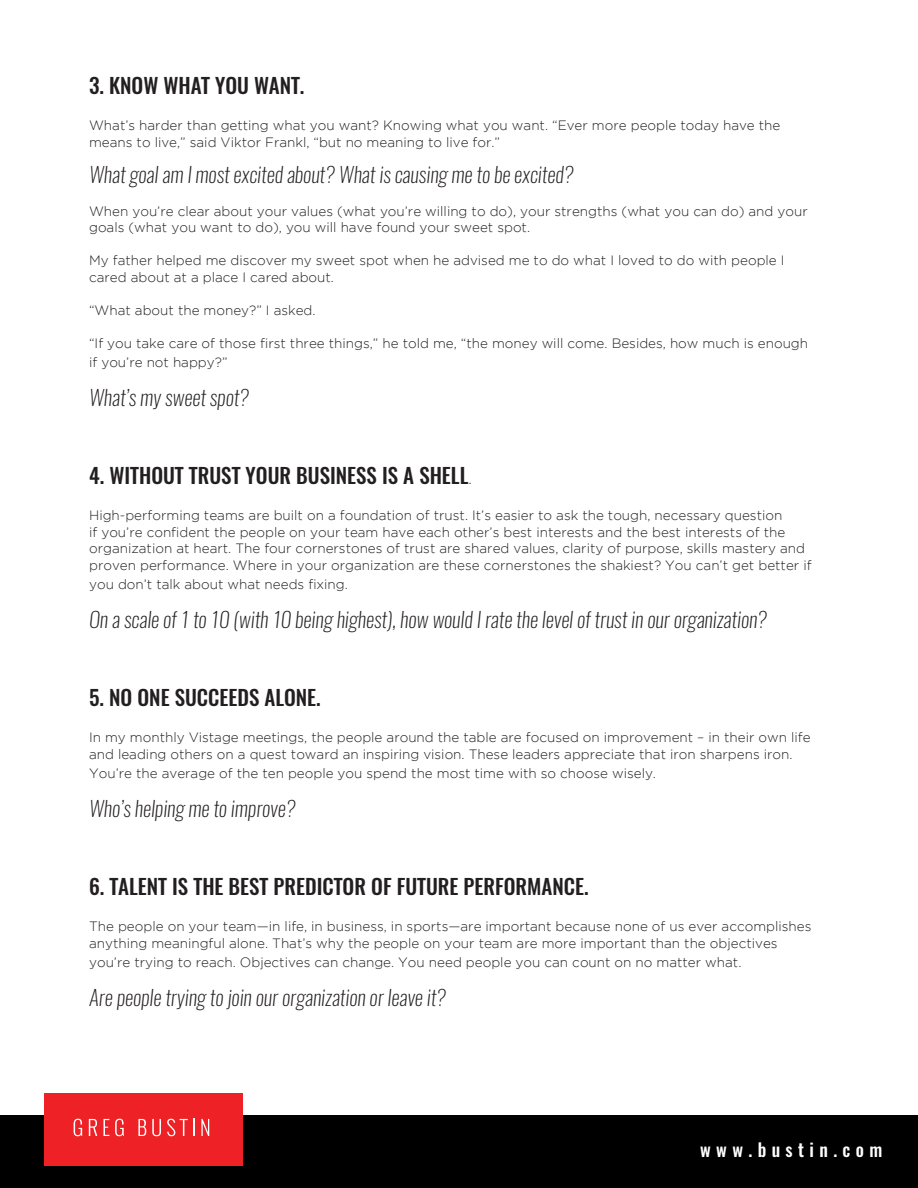
<style>
.page{position:relative;width:918px;height:1188px;background:#fff}
.page>*{position:absolute;margin:0;border:0;box-sizing:border-box;transform-origin:0 0}
.t1{font:italic 200 21px "Oswald";color:#231f20}
.t2{font:500 21px "Oswald";color:#231f20}
.t3{font:500 18px "Oswald";letter-spacing:.3em;color:#fff}
.t4{font:300 13.5px/16.5px "Gotham";color:#231f20}
.s1{font-family:"Gotham";font-weight:300;font-size:15px}
</style>
<div class="page">
<div style="left:0;top:1115px;width:918px;height:73px;background:#000"></div>
<div style="left:44px;top:1094px;width:199px;height:72px;background:#ed2126"></div>
<svg style="left:74px;top:1119px;width:8px;height:17px"></svg>
<svg style="left:89px;top:1119px;width:8px;height:17px"></svg>
<svg style="left:103px;top:1119px;width:6px;height:17px"></svg>
<svg style="left:115px;top:1119px;width:9px;height:17px"></svg>
<svg style="left:138px;top:1119px;width:8px;height:17px"></svg>
<svg style="left:152px;top:1119px;width:9px;height:17px"></svg>
<svg style="left:167px;top:1119px;width:27px;height:17px"></svg>
<svg style="left:201px;top:1119px;width:8px;height:17px"></svg>
<p class="t2" style="left:89px;top:71px;width:217px">3. KNOW WHAT YOU WANT.</p>
<p class="t4" style="left:89px;top:117px;width:693px">What’s harder than getting what you want? Knowing what you want. “Ever more people today have the means to live,” said Viktor Frankl, “but no meaning to live for.”</p>
<p class="t1" style="left:89px;top:160px;width:486px">What goal am I most excited about? What is causing me to be excited?</p>
<p class="t4" style="left:89px;top:202px;width:720px">When you’re clear about your values (what you’re willing to do), your strengths (what you can do) and your goals (what you want to do), you will have found your sweet spot.</p>
<p class="t4" style="left:89px;top:252px;width:697px">My father helped me discover my sweet spot when he advised me to do what I loved to do with people I cared about at a place I cared about.</p>
<p class="t4" style="left:89px;top:301px;width:228px">“What about the money?” I asked.</p>
<p class="t4" style="left:89px;top:333px;width:721px;line-height:19.5px">“If you take care of those first three things,” he told me, “the money will come. Besides, how much is enough if you’re not happy?”</p>
<p class="t1" style="left:89px;top:383px;width:161px">What’s my sweet spot?</p>
<p class="t2" style="left:89px;top:461px;width:384px">4. WITHOUT TRUST YOUR BUSINESS IS A SHELL<span class="s1">.</span></p>
<p class="t4" style="left:89px;top:507px;width:724px">High-performing teams are built on a foundation of trust. It’s easier to ask the tough, necessary question<br>if you’re confident the people on your team have each other’s best interests and the best interests of the organization at heart. The four cornerstones of trust are shared values, clarity of purpose, skills mastery and proven performance. Where in your organization are these cornerstones the shakiest? You can’t get better if</p>
<p class="t4" style="left:89px;top:576px;width:260px">you don’t talk about what needs fixing.</p>
<p class="t1" style="left:89px;top:605px;width:679px">On a scale of 1 to 10 (with 10 being highest), how would I rate the level of trust in our organization?</p>
<p class="t2" style="left:89px;top:683px;width:233px">5. NO ONE SUCCEEDS ALONE.</p>
<p class="t4" style="left:89px;top:729px;width:723px">In my monthly Vistage meetings, the people around the table are focused on improvement – in their own life and leading others on a quest toward an inspiring vision. These leaders appreciate that iron sharpens iron.</p>
<p class="t4" style="left:89px;top:765px;width:568px">You’re the average of the ten people you spend the most time with so choose wisely.</p>
<p class="t1" style="left:89px;top:794px;width:208px">Who’s helping me to improve?</p>
<p class="t2" style="left:89px;top:872px;width:501px">6. TALENT IS THE BEST PREDICTOR OF FUTURE PERFORMANCE.</p>
<p class="t4" style="left:89px;top:918px;width:724px">The people on your team—in life, in business, in sports—are important because none of us ever accomplishes anything meaningful alone. That’s why the people on your team are more important than the objectives</p>
<p class="t4" style="left:89px;top:954px;width:654px">you’re trying to reach. Objectives can change. You need people you can count on no matter what.</p>
<p class="t1" style="left:89px;top:983px;width:358px">Are people trying to join our organization or leave it?</p>
<p class="t3" style="left:700px;top:1137px;width:184px">www.bustin.com</p>
</div>
